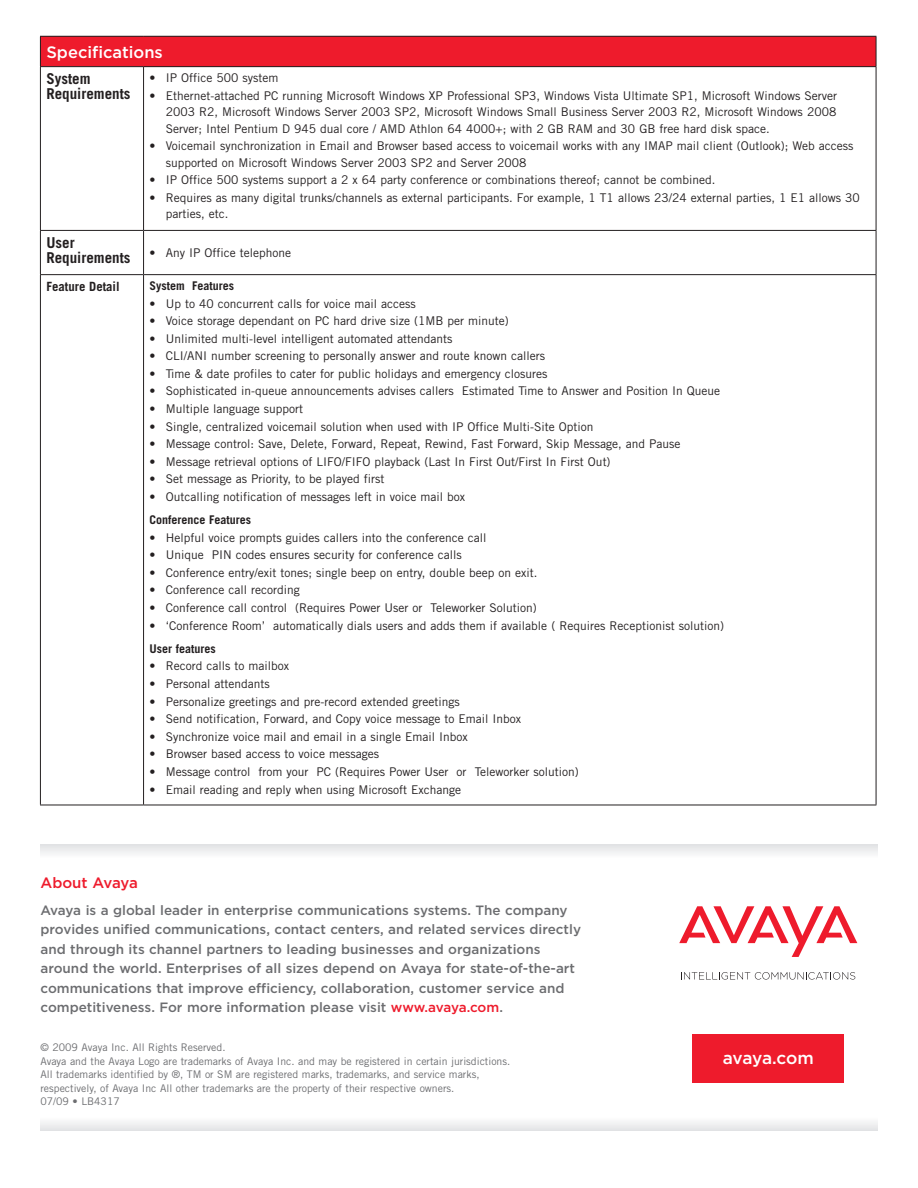
<style>
.page{position:relative;width:918px;height:1188px;background:#fff}
.page>*{position:absolute;margin:0;border:0;box-sizing:border-box;transform-origin:0 0}
.Collateral_Box{font:500 17.25px "Gotham";letter-spacing:-.02em;color:#fff}
.table_body{font:500 16.5px "Gotham";color:#fff}
.body_copy{font:700 15px/15px "Trade Gothic";color:#231f20}
.table_body-2{font:700 15px/15px "Trade Gothic";color:#231f20}
.Boilerplate_Head{font:500 15px "Gotham";letter-spacing:-.01em;color:#ee1b2c}
.Boilerplate_Copy{font:500 13.5px/19.5px "Gotham";color:#6c6d70}
.body_copy-2{font:700 12.75px "Trade Gothic";color:#231f20}
.table2{font:12px/16.5px "Trade Gothic";color:#231f20}
.table2-2{font:700 12px "Trade Gothic";color:#231f20}
.copyright_info_codin{font:10.5px/13.5px "Trade Gothic";color:#6c6d70}
.s1{color:#ee1b2c}
</style>
<div class="page">
<div style="left:40px;top:1117px;width:838px;height:13px;background:#f1f2f3"></div>
<div style="left:40px;top:845px;width:838px;height:13px;background:#f0f1f2"></div>
<div style="left:693px;top:1034px;width:151px;height:49px;background:#ee1b2c"></div>
<svg style="left:679px;top:906px;width:178px;height:51px"></svg>
<svg style="left:681px;top:972px;width:174px;height:8px"></svg>
<div style="left:40px;top:36px;width:836px;height:31px;background:#ee1b2c"></div>
<svg style="left:41px;top:67px;width:102px;height:738px"></svg>
<hr style="left:40px;top:36px;width:104px;height:1px;background:#231f20">
<svg style="left:40px;top:37px;width:1px;height:29px"></svg>
<hr style="left:144px;top:36px;width:732px;height:1px;background:#231f20">
<svg style="left:876px;top:37px;width:1px;height:29px"></svg>
<hr style="left:40px;top:66px;width:104px;height:1px;background:#231f20">
<hr style="left:40px;top:67px;width:1px;height:163px;background:#231f20">
<hr style="left:144px;top:66px;width:732px;height:1px;background:#231f20">
<hr style="left:143px;top:67px;width:1px;height:163px;background:#231f20">
<hr style="left:876px;top:67px;width:1px;height:163px;background:#231f20">
<hr style="left:40px;top:230px;width:104px;height:1px;background:#231f20">
<hr style="left:40px;top:231px;width:1px;height:43px;background:#231f20">
<hr style="left:144px;top:230px;width:732px;height:1px;background:#231f20">
<hr style="left:143px;top:231px;width:1px;height:43px;background:#231f20">
<hr style="left:876px;top:231px;width:1px;height:43px;background:#231f20">
<hr style="left:40px;top:274px;width:104px;height:1px;background:#231f20">
<hr style="left:40px;top:275px;width:1px;height:530px;background:#231f20">
<hr style="left:144px;top:274px;width:732px;height:1px;background:#231f20">
<hr style="left:143px;top:275px;width:1px;height:530px;background:#231f20">
<hr style="left:876px;top:275px;width:1px;height:530px;background:#231f20">
<hr style="left:40px;top:805px;width:104px;height:1px;background:#231f20">
<hr style="left:144px;top:805px;width:732px;height:1px;background:#231f20">
<p class="table_body" style="left:46px;top:43px;width:118px">Specifications</p>
<p class="body_copy" style="left:46px;top:71px;width:86px">System<br>Requirements</p>
<p class="table2" style="left:150px;top:69px;width:130px">• IP Office 500 system</p>
<p class="table2" style="left:166px;top:87px;width:673px;text-align:justify;text-indent:-16px">• Ethernet-attached PC running Microsoft Windows XP Professional SP3, Windows Vista Ultimate SP1, Microsoft Windows Server 2003 R2, Microsoft Windows Server 2003 SP2, Microsoft Windows Small Business Server 2003 R2, Microsoft Windows 2008<br>Server; Intel Pentium D 945 dual core / AMD Athlon 64 4000+; with 2 GB RAM and 30 GB free hard disk space.</p>
<p class="table2" style="left:166px;top:137px;width:689px;text-indent:-16px">• Voicemail synchronization in Email and Browser based access to voicemail works with any IMAP mail client (Outlook); Web access supported on Microsoft Windows Server 2003 SP2 and Server 2008</p>
<p class="table2" style="left:150px;top:172px;width:567px">• IP Office 500 systems support a 2 x 64 party conference or combinations thereof; cannot be combined.</p>
<p class="table2" style="left:166px;top:189px;width:696px;text-indent:-16px">• Requires as many digital trunks/channels as external participants. For example, 1 T1 allows 23/24 external parties, 1 E1 allows 30 parties, etc.</p>
<p class="table_body-2" style="left:46px;top:235px;width:86px">User<br>Requirements</p>
<p class="table2" style="left:150px;top:245px;width:143px">• Any IP Office telephone</p>
<p class="body_copy-2" style="left:46px;top:278px;width:75px">Feature Detail</p>
<p class="table2-2" style="left:150px;top:278px;width:86px">System Features</p>
<p class="table2" style="left:150px;top:295px;width:268px">• Up to 40 concurrent calls for voice mail access</p>
<p class="table2" style="left:150px;top:312px;width:361px">• Voice storage dependant on PC hard drive size (1MB per minute)</p>
<p class="table2" style="left:150px;top:330px;width:304px">• Unlimited multi-level intelligent automated attendants</p>
<p class="table2" style="left:150px;top:348px;width:397px">• CLI/ANI number screening to personally answer and route known callers</p>
<p class="table2" style="left:150px;top:365px;width:399px">• Time &amp; date profiles to cater for public holidays and emergency closures</p>
<p class="table2" style="left:150px;top:383px;width:572px">• Sophisticated in-queue announcements advises callers Estimated Time to Answer and Position In Queue</p>
<p class="table2" style="left:150px;top:400px;width:155px">• Multiple language support</p>
<p class="table2" style="left:150px;top:418px;width:446px">• Single, centralized voicemail solution when used with IP Office Multi-Site Option</p>
<p class="table2" style="left:150px;top:436px;width:533px">• Message control: Save, Delete, Forward, Repeat, Rewind, Fast Forward, Skip Message, and Pause</p>
<p class="table2" style="left:150px;top:453px;width:463px">• Message retrieval options of LIFO/FIFO playback (Last In First Out/First In First Out)</p>
<p class="table2" style="left:150px;top:471px;width:237px">• Set message as Priority, to be played first</p>
<p class="table2" style="left:150px;top:488px;width:317px">• Outcalling notification of messages left in voice mail box</p>
<p class="table2-2" style="left:150px;top:513px;width:103px">Conference Features</p>
<p class="table2" style="left:150px;top:529px;width:339px">• Helpful voice prompts guides callers into the conference call</p>
<p class="table2" style="left:150px;top:547px;width:314px">• Unique PIN codes ensures security for conference calls</p>
<p class="table2" style="left:150px;top:564px;width:389px">• Conference entry/exit tones; single beep on entry, double beep on exit.</p>
<p class="table2" style="left:150px;top:582px;width:152px">• Conference call recording</p>
<p class="table2" style="left:150px;top:599px;width:389px">• Conference call control (Requires Power User or Teleworker Solution)</p>
<p class="table2" style="left:150px;top:617px;width:576px">• ‘Conference Room’ automatically dials users and adds them if available ( Requires Receptionist solution)</p>
<p class="table2-2" style="left:150px;top:641px;width:68px">User features</p>
<p class="table2" style="left:150px;top:658px;width:141px">• Record calls to mailbox</p>
<p class="table2" style="left:150px;top:675px;width:122px">• Personal attendants</p>
<p class="table2" style="left:150px;top:693px;width:312px">• Personalize greetings and pre-record extended greetings</p>
<p class="table2" style="left:150px;top:711px;width:373px">• Send notification, Forward, and Copy voice message to Email Inbox</p>
<p class="table2" style="left:150px;top:728px;width:320px">• Synchronize voice mail and email in a single Email Inbox</p>
<p class="table2" style="left:150px;top:746px;width:231px">• Browser based access to voice messages</p>
<p class="table2" style="left:150px;top:763px;width:431px">• Message control from your PC (Requires Power User or Teleworker solution)</p>
<p class="table2" style="left:150px;top:781px;width:313px">• Email reading and reply when using Microsoft Exchange</p>
<p class="Boilerplate_Head" style="left:40px;top:875px;width:99px">About Avaya</p>
<p class="Boilerplate_Copy" style="left:40px;top:900px;width:542px">Avaya is a global leader in enterprise communications systems. The company provides unified communications, contact centers, and related services directly and through its channel partners to leading businesses and organizations around the world. Enterprises of all sizes depend on Avaya for state-of-the-art communications that improve efficiency, collaboration, customer service and competitiveness. For more information please visit <span class="s1">www.avaya.com</span>.</p>
<p class="copyright_info_codin" style="left:40px;top:1041px;width:471px">© 2009 Avaya Inc. All Rights Reserved.<br>Avaya and the Avaya Logo are trademarks of Avaya Inc. and may be registered in certain jurisdictions.<br>All trademarks identified by ®, TM or SM are registered marks, trademarks, and service marks, respectively, of Avaya Inc All other trademarks are the property of their respective owners.</p>
<p class="copyright_info_codin" style="left:40px;top:1095px;width:81px">07/09 • LB4317</p>
<p class="Collateral_Box" style="left:723px;top:1048px;width:92px">avaya.com</p>
</div>
